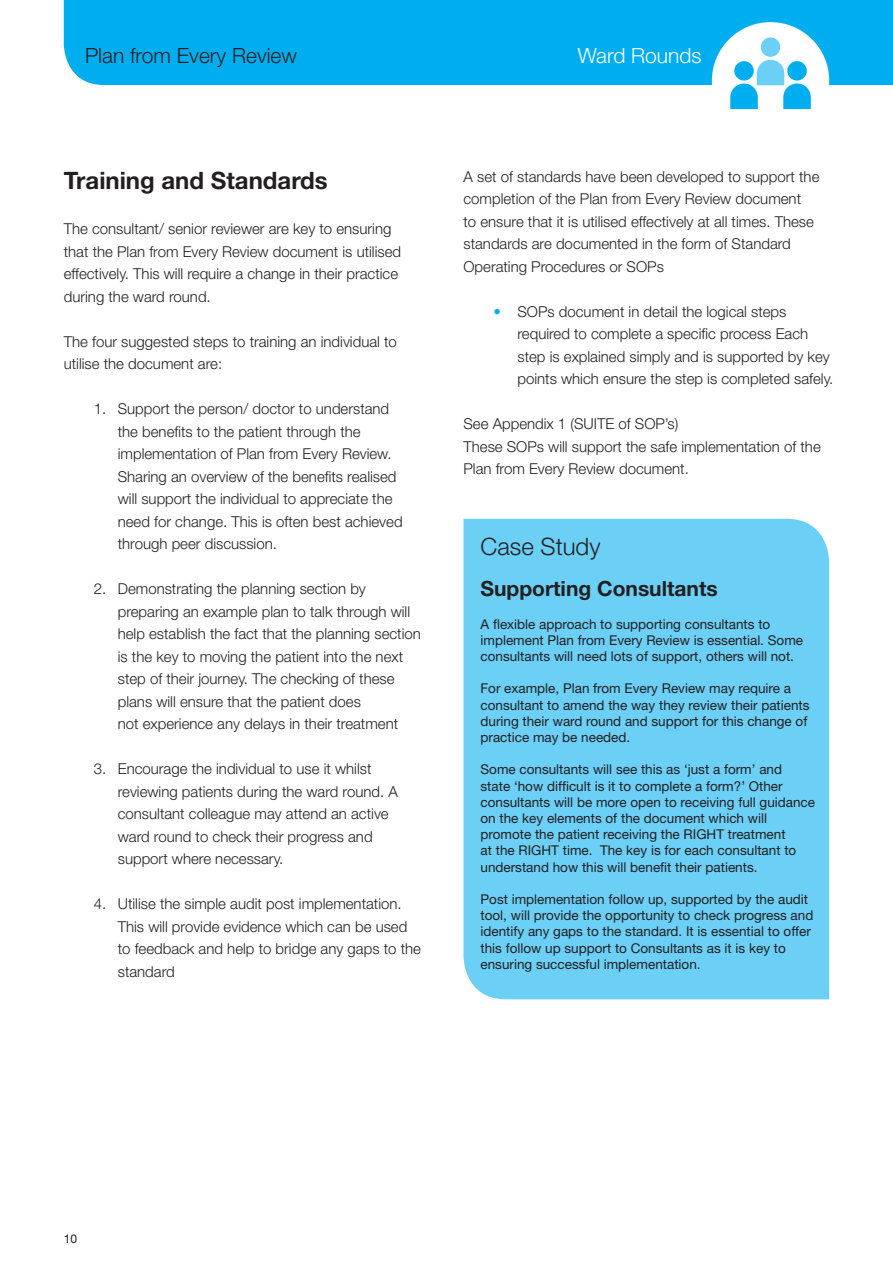
<style>
.page{position:relative;width:893px;height:1263px;background:#fff}
.page>*{position:absolute;margin:0;border:0;box-sizing:border-box;transform-origin:0 0}
.t1{font:700 24px "Helvetica Neue";color:#231f20}
.t2{font:300 24px "Helvetica Neue";color:#231f20}
.t3{font:700 21px "Helvetica Neue";color:#231f20}
.t4{font:300 21px "Helvetica Neue";color:#231f20}
.t5{font:300 21px "Helvetica Neue";color:#fff}
.t6{font:300 15px/22.5px "Helvetica Neue";color:#231f20}
.t7{font:13.5px/16.2px "Helvetica Neue";color:#231f20}
.t8{font:12px "Helvetica Neue";color:#231f20}
.s1{color:#00aeef}
</style>
<div class="page">
<div style="left:463px;top:519px;width:366px;height:480px;background:#6bcff6"></div>
<div style="left:64px;top:0;width:829px;height:85px;background:#00aeef"></div>
<div style="left:712px;top:22px;width:117px;height:117px;background:#fff;border-radius:50%"></div>
<div style="left:761px;top:37px;width:19px;height:20px;background:#6bcff6;border-radius:50%"></div>
<svg style="left:730px;top:60px;width:81px;height:49px"></svg>
<p class="t4" style="left:85px;top:43px;width:214px">Plan from Every Review</p>
<p class="t5" style="left:578px;top:43px;width:125px">Ward Rounds</p>
<p class="t1" style="left:64px;top:166px;width:266px">Training and Standards</p>
<p class="t6" style="left:64px;top:217px;width:339px">The consultant/ senior reviewer are key to ensuring that the Plan from Every Review document is utilised effectively. This will require a change in their practice during the ward round.</p>
<p class="t6" style="left:64px;top:330px;width:335px">The four suggested steps to training an individual to utilise the document are:</p>
<p class="t6" style="left:118px;top:397px;width:286px;text-indent:-24px">1. Support the person/ doctor to understand the benefits to the patient through the implementation of Plan from Every Review.<br>Sharing an overview of the benefits realised will support the individual to appreciate the need for change. This is often best achieved through peer discussion.</p>
<p class="t6" style="left:118px;top:577px;width:305px;text-indent:-24px">2. Demonstrating the planning section by preparing an example plan to talk through will help establish the fact that the planning section is the key to moving the patient into the next step of their journey. The checking of these plans will ensure that the patient does<br>not experience any delays in their treatment</p>
<p class="t6" style="left:118px;top:757px;width:282px;text-indent:-24px">3. Encourage the individual to use it whilst reviewing patients during the ward round. A consultant colleague may attend an active ward round to check their progress and support where necessary.</p>
<p class="t6" style="left:118px;top:892px;width:305px;text-indent:-24px">4. Utilise the simple audit post implementation.<br>This will provide evidence which can be used to feedback and help to bridge any gaps to the standard</p>
<p class="t6" style="left:463px;top:165px;width:357px">A set of standards have been developed to support the completion of the Plan from Every Review document<br>to ensure that it is utilised effectively at all times. These standards are documented in the form of Standard Operating Procedures or SOPs</p>
<p class="t6" style="left:517px;top:300px;width:317px;text-indent:-24px"><span class="s1">•</span> SOPs document in detail the logical steps required to complete a specific process Each step is explained simply and is supported by key points which ensure the step is completed safely.</p>
<p class="t6" style="left:463px;top:412px;width:216px">See Appendix 1 (SUITE of SOP’s)</p>
<p class="t6" style="left:463px;top:435px;width:359px">These SOPs will support the safe implementation of the<br>Plan from Every Review document.</p>
<p class="t2" style="left:480px;top:531px;width:122px">Case Study</p>
<p class="t3" style="left:480px;top:576px;width:239px">Supporting Consultants</p>
<p class="t7" style="left:480px;top:615px;width:324px">A flexible approach to supporting consultants to implement Plan from Every Review is essential. Some consultants will need lots of support, others will not.</p>
<p class="t7" style="left:480px;top:680px;width:331px">For example, Plan from Every Review may require a consultant to amend the way they review their patients during their ward round and support for this change of practice may be needed.</p>
<p class="t7" style="left:480px;top:761px;width:336px">Some consultants will see this as ‘just a form’ and state ‘how difficult is it to complete a form?’ Other consultants will be more open to receiving full guidance on the key elements of the document which will promote the patient receiving the RIGHT treatment<br>at the RIGHT time. The key is for each consultant to understand how this will benefit their patients.</p>
<p class="t7" style="left:480px;top:891px;width:334px">Post implementation follow up, supported by the audit tool, will provide the opportunity to check progress and identify any gaps to the standard. It is essential to offer this follow up support to Consultants as it is key to ensuring successful implementation.</p>
<p class="t8" style="left:64px;top:1231px;width:15px">10</p>
</div>
